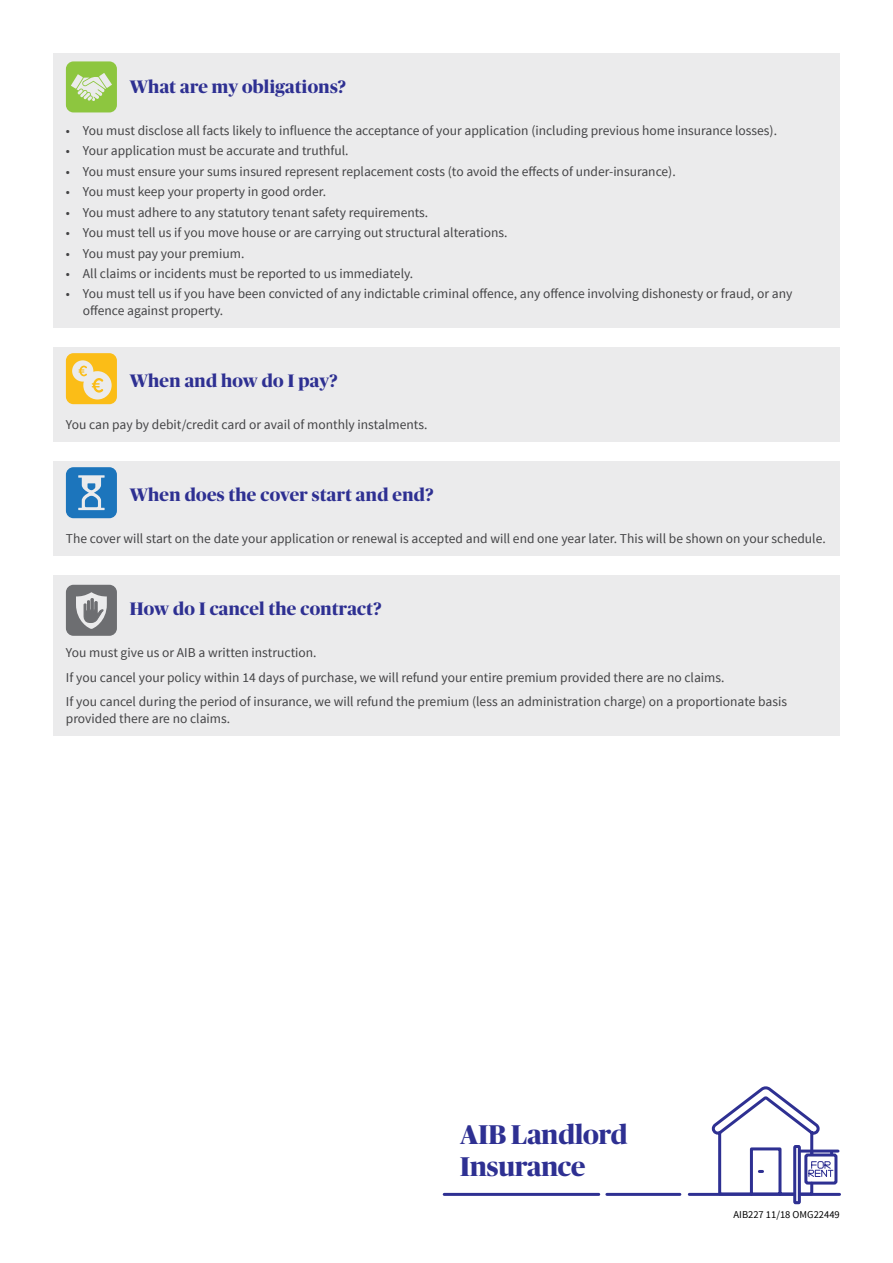
<style>
.page{position:relative;width:893px;height:1263px;background:#fff}
.page>*{position:absolute;margin:0;border:0;box-sizing:border-box;transform-origin:0 0}
.t1{font:700 27px/32.4px "Publico Banner";color:#2e3092}
.t2{font:700 18px "Publico Banner";letter-spacing:.02em;color:#2e3092}
.t3{font:13.5px/24.8px "Source Sans Pro";color:#434345}
.t4{font:10.5px "Source Sans Pro";color:#000}
</style>
<div class="page">
<div style="left:53px;top:53px;width:787px;height:274px;background:#ebebec"></div>
<svg style="left:66px;top:61px;width:51px;height:51px"></svg>
<div style="left:53px;top:347px;width:787px;height:94px;background:#ebebec"></div>
<svg style="left:66px;top:353px;width:51px;height:51px"></svg>
<div style="left:53px;top:461px;width:787px;height:95px;background:#ebebec"></div>
<svg style="left:66px;top:467px;width:51px;height:51px"></svg>
<div style="left:53px;top:575px;width:787px;height:160px;background:#ebebec"></div>
<svg style="left:66px;top:585px;width:51px;height:51px"></svg>
<div style="left:793px;top:1145px;width:8px;height:59px;border:3px solid #2e3092"></div>
<hr style="left:801px;top:1149px;width:37px;height:3px;background:#2e3092">
<div style="left:804px;top:1153px;width:33px;height:31px;border:3px solid #2e3092;border-radius:2px"></div>
<svg style="left:710px;top:1086px;width:124px;height:111px"></svg>
<hr style="left:607px;top:1193px;width:73px;height:3px;background:#2e3092">
<hr style="left:689px;top:1193px;width:105px;height:3px;background:#2e3092">
<hr style="left:444px;top:1193px;width:155px;height:3px;background:#2e3092">
<hr style="left:801px;top:1193px;width:38px;height:3px;background:#2e3092">
<h2 class="t2" style="left:130px;top:74px;width:218px">What are my obligations?</h2>
<p class="t3" style="left:66px;top:118px;width:713px">• You must disclose all facts likely to influence the acceptance of your application (including previous home insurance losses).</p>
<p class="t3" style="left:66px;top:139px;width:284px">• Your application must be accurate and truthful.</p>
<p class="t3" style="left:66px;top:159px;width:611px">• You must ensure your sums insured represent replacement costs (to avoid the effects of under-insurance).</p>
<p class="t3" style="left:66px;top:180px;width:262px">• You must keep your property in good order.</p>
<p class="t3" style="left:66px;top:200px;width:364px">• You must adhere to any statutory tenant safety requirements.</p>
<p class="t3" style="left:66px;top:220px;width:443px">• You must tell us if you move house or are carrying out structural alterations.</p>
<p class="t3" style="left:66px;top:241px;width:180px">• You must pay your premium.</p>
<p class="t3" style="left:66px;top:261px;width:349px">• All claims or incidents must be reported to us immediately.</p>
<p class="t3" style="left:83px;top:286px;width:711px;line-height:16.2px;text-indent:-17px">• You must tell us if you have been convicted of any indictable criminal offence, any offence involving dishonesty or fraud, or any offence against property.</p>
<h2 class="t2" style="left:130px;top:368px;width:209px">When and how do I pay?</h2>
<p class="t3" style="left:66px;top:412px;width:363px">You can pay by debit/credit card or avail of monthly instalments.</p>
<h2 class="t2" style="left:130px;top:482px;width:305px">When does the cover start and end?</h2>
<p class="t3" style="left:66px;top:526px;width:761px">The cover will start on the date your application or renewal is accepted and will end one year later. This will be shown on your schedule.</p>
<h2 class="t2" style="left:130px;top:596px;width:253px">How do I cancel the contract?</h2>
<p class="t3" style="left:66px;top:640px;width:723px">You must give us or AIB a written instruction.<br>If you cancel your policy within 14 days of purchase, we will refund your entire premium provided there are no claims.<br>If you cancel during the period of insurance, we will refund the premium (less an administration charge) on a proportionate basis</p>
<p class="t3" style="left:66px;top:706px;width:166px">provided there are no claims.</p>
<h1 class="t1" style="left:460px;top:1117px;width:169px">AIB Landlord<br>Insurance</h1>
<p class="t4" style="left:733px;top:1208px;width:108px">AIB227 11/18 OMG22449</p>
</div>
